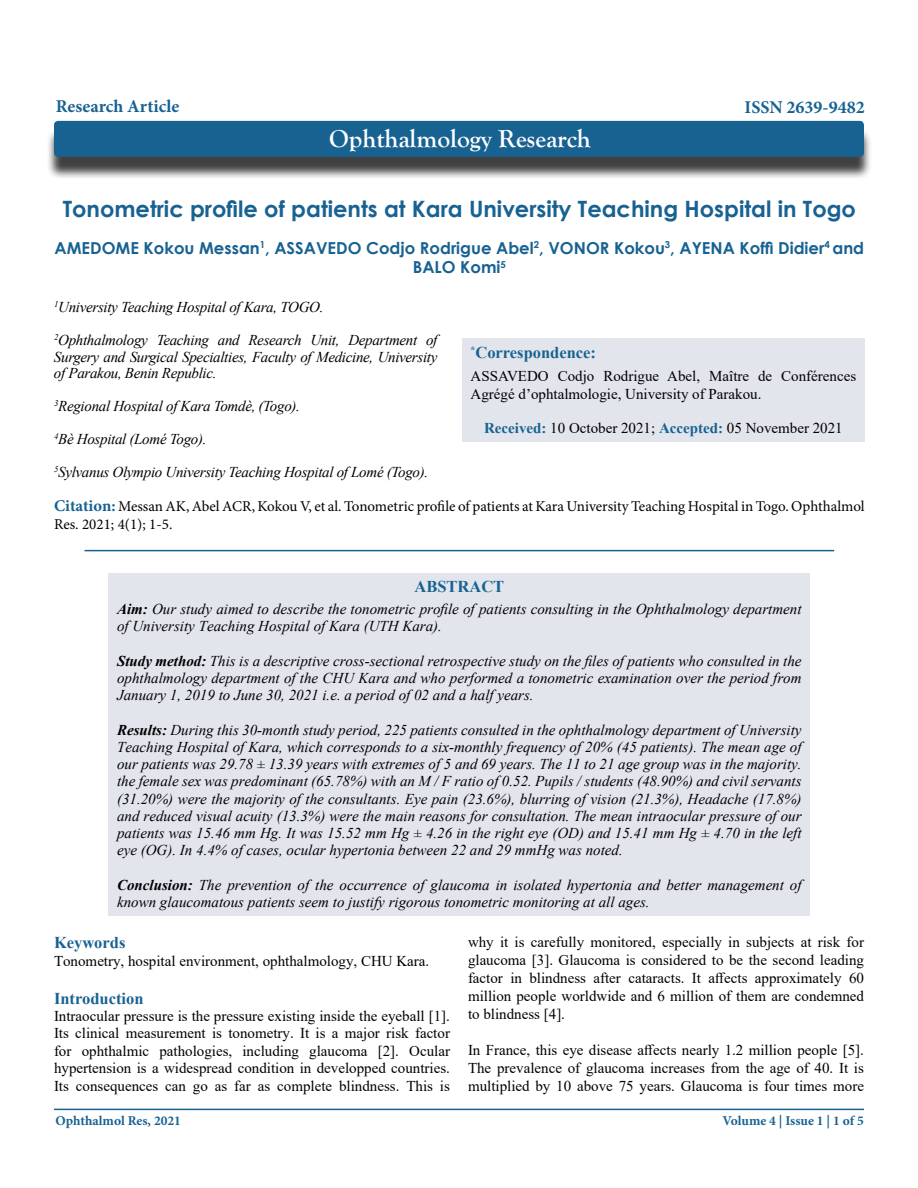
<style>
.page{position:relative;width:918px;height:1188px;background:#fff}
.page>*{position:absolute;margin:0;border:0;box-sizing:border-box;transform-origin:0 0}
.t1{font:700 25.5px "Goudy Old Style T";color:#fff}
.t2{font:700 22.5px "Century Gothic";color:#186292}
.t3{font:700 18px "Minion Pro";color:#186292}
.t4{font:700 16.5px/19.8px "Century Gothic";color:#186292;text-align:center}
.t5{font:700 16.5px "Times New Roman";color:#186292}
.t6{font:italic 15px/17.2px "Times New Roman";color:#000;text-align:justify}
.t7{font:15px/18px "Times New Roman";color:#000;text-align:justify}
.t8{font:italic 15px/33px "Times New Roman";letter-spacing:-.02em;color:#000}
.t9{font:15px/18px "Minion Pro";letter-spacing:-.005em;color:#000}
.t10{font:700 13.5px "Minion Pro";color:#186292}
.s1{font-weight:700;color:#186292}
.s2{font-weight:700;font-size:16.5px;color:#186292}
.s3{font-weight:700}
</style>
<div class="page">
<hr style="left:54px;top:1109px;width:810px;height:1px;background:#186292">
<div style="left:46px;top:127px;width:826px;height:53px;background:#000;opacity:.75"></div>
<div style="left:54px;top:121px;width:810px;height:36px;background:#186292;border-radius:4px"></div>
<hr style="left:85px;top:550px;width:749px;height:1px;background:#186292">
<div style="left:109px;top:573px;width:701px;height:343px;background:#e2e5ec"></div>
<div style="left:462px;top:338px;width:403px;height:104px;background:#e2e5ec"></div>
<p class="t3" style="left:56px;top:93px;width:125px">Research Article</p>
<p class="t3" style="left:745px;top:95px;width:122px">ISSN 2639-9482</p>
<h1 class="t1" style="left:329px;top:124px;width:263px">Ophthalmology Research</h1>
<h2 class="t2" style="left:63px;top:192px;width:795px">Tonometric profile of patients at Kara University Teaching Hospital in Togo</h2>
<p class="t4" style="left:55px;top:237px;width:811px">AMEDOME Kokou Messan<sup>1</sup>, ASSAVEDO Codjo Rodrigue Abel<sup>2</sup>, VONOR Kokou<sup>3</sup>, AYENA Koffi Didier<sup>4</sup> and<br>BALO Komi<sup>5</sup></p>
<p class="t8" style="left:54px;top:290px;width:271px"><sup>1</sup>University Teaching Hospital of Kara, TOGO.</p>
<p class="t6" style="left:54px;top:332px;width:385px;line-height:16.5px"><sup>2</sup>Ophthalmology Teaching and Research Unit, Department of Surgery and Surgical Specialties, Faculty of Medicine, University of Parakou, Benin Republic.</p>
<p class="t8" style="left:54px;top:389px;width:248px"><sup>3</sup>Regional Hospital of Kara Tomdè, (Togo).<br><sup>4</sup>Bè Hospital (Lomé Togo).</p>
<p class="t8" style="left:54px;top:455px;width:376px"><sup>5</sup>Sylvanus Olympio University Teaching Hospital of Lomé (Togo).</p>
<p class="t5" style="left:471px;top:341px;width:127px"><sup>*</sup>Correspondence:</p>
<p class="t7" style="left:471px;top:366px;width:387px">ASSAVEDO Codjo Rodrigue Abel, Maître de Conférences<br>Agrégé d’ophtalmologie, University of Parakou.</p>
<p class="t7" style="left:484px;top:419px;width:360px"><span class="s1">Received:</span> 10 October 2021; <span class="s1">Accepted:</span> 05 November 2021</p>
<p class="t9" style="left:54px;top:497px;width:812px"><span class="s2">Citation:</span> Messan AK, Abel ACR, Kokou V, et al. Tonometric profile of patients at Kara University Teaching Hospital in Togo. Ophthalmol<br>Res. 2021; 4(1); 1-5.</p>
<p class="t5" style="left:414px;top:575px;width:91px">ABSTRACT</p>
<p class="t6" style="left:117px;top:600px;width:686px"><span class="s3">Aim:</span> Our study aimed to describe the tonometric profile of patients consulting in the Ophthalmology department of University Teaching Hospital of Kara (UTH Kara).</p>
<p class="t6" style="left:117px;top:652px;width:686px"><span class="s3">Study method:</span> This is a descriptive cross-sectional retrospective study on the files of patients who consulted in the ophthalmology department of the CHU Kara and who performed a tonometric examination over the period from January 1, 2019 to June 30, 2021 i.e. a period of 02 and a half years.</p>
<p class="t6" style="left:117px;top:721px;width:686px"><span class="s3">Results:</span> During this 30-month study period, 225 patients consulted in the ophthalmology department of University Teaching Hospital of Kara, which corresponds to a six-monthly frequency of 20% (45 patients). The mean age of our patients was 29.78 ± 13.39 years with extremes of 5 and 69 years. The 11 to 21 age group was in the majority. the female sex was predominant (65.78%) with an M / F ratio of 0.52. Pupils / students (48.90%) and civil servants (31.20%) were the majority of the consultants. Eye pain (23.6%), blurring of vision (21.3%), Headache (17.8%) and reduced visual acuity (13.3%) were the main reasons for consultation. The mean intraocular pressure of our patients was 15.46 mm Hg. It was 15.52 mm Hg ± 4.26 in the right eye (OD) and 15.41 mm Hg ± 4.70 in the left eye (OG). In 4.4% of cases, ocular hypertonia between 22 and 29 mmHg was noted.</p>
<p class="t6" style="left:117px;top:876px;width:686px"><span class="s3">Conclusion:</span> The prevention of the occurrence of glaucoma in isolated hypertonia and better management of known glaucomatous patients seem to justify rigorous tonometric monitoring at all ages.</p>
<p class="t5" style="left:54px;top:931px;width:73px">Keywords</p>
<p class="t7" style="left:54px;top:951px;width:377px">Tonometry, hospital environment, ophthalmology, CHU Kara.</p>
<p class="t5" style="left:54px;top:986px;width:91px">Introduction</p>
<p class="t7" style="left:54px;top:1007px;width:398px;line-height:17.4px">Intraocular pressure is the pressure existing inside the eyeball [1].<br>Its clinical measurement is tonometry. It is a major risk factor for ophthalmic pathologies, including glaucoma [2]. Ocular hypertension is a widespread condition in developped countries.<br>Its consequences can go as far as complete blindness. This is</p>
<p class="t7" style="left:468px;top:933px;width:398px">why it is carefully monitored, especially in subjects at risk for glaucoma [3]. Glaucoma is considered to be the second leading factor in blindness after cataracts. It affects approximately 60 million people worldwide and 6 million of them are condemned to blindness [4].</p>
<p class="t7" style="left:468px;top:1041px;width:398px">In France, this eye disease affects nearly 1.2 million people [5].<br>The prevalence of glaucoma increases from the age of 40. It is multiplied by 10 above 75 years. Glaucoma is four times more</p>
<p class="t10" style="left:55px;top:1111px;width:127px">Ophthalmol Res, 2021</p>
<p class="t10" style="left:722px;top:1112px;width:143px">Volume 4 | Issue 1 | 1 of 5</p>
</div>
